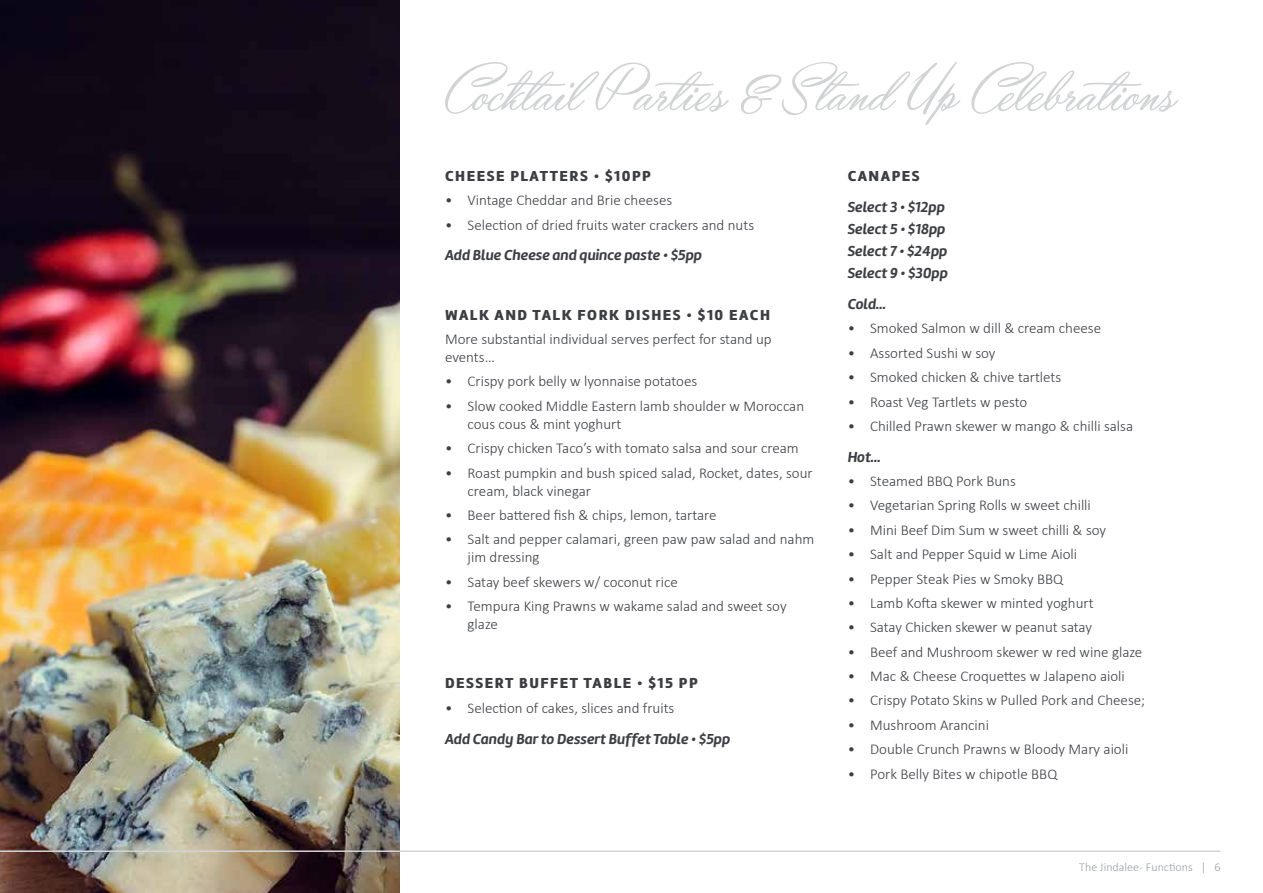
<style>
.page{position:relative;width:1263px;height:893px;background:#fff}
.page>*{position:absolute;margin:0;border:0;box-sizing:border-box;transform-origin:0 0}
.t1{font:70.5px "Yaquote Script Personal Use";color:#d1d3d4}
.t2{font:300 15px/18px "Calibri";color:#3c3e42}
.t3{font:italic 700 15px/22.2px "Marine";color:#3c3e42}
.t4{font:900 15px "Marine";letter-spacing:.1em;color:#3c3e42}
.t5{font:300 12px "Calibri";color:#979da1}
</style>
<div class="page">
<img style="left:0;top:0;width:400px;height:893px">
<hr style="left:0;top:850px;width:1220px;height:2px;background:#d2d5d8">
<h1 class="t1" style="left:445px;top:53px;width:733px">Cocktail Parties &amp; Stand Up Celebrations</h1>
<p class="t4" style="left:445px;top:166px;width:207px">CHEESE PLATTERS • $10PP</p>
<p class="t2" style="left:445px;top:191px;width:229px">• Vintage Cheddar and Brie cheeses</p>
<p class="t2" style="left:445px;top:215px;width:311px">• Selection of dried fruits water crackers and nuts</p>
<p class="t3" style="left:445px;top:244px;width:259px">Add Blue Cheese and quince paste • $5pp</p>
<p class="t4" style="left:445px;top:305px;width:326px">WALK AND TALK FORK DISHES • $10 EACH</p>
<p class="t2" style="left:445px;top:330px;width:328px">More substantial individual serves perfect for stand up events…</p>
<p class="t2" style="left:445px;top:372px;width:254px">• Crispy pork belly w lyonnaise potatoes</p>
<p class="t2" style="left:468px;top:397px;width:338px;text-indent:-22px">• Slow cooked Middle Eastern lamb shoulder w Moroccan cous cous &amp; mint yoghurt</p>
<p class="t2" style="left:445px;top:439px;width:355px">• Crispy chicken Taco’s with tomato salsa and sour cream</p>
<p class="t2" style="left:468px;top:463px;width:347px;text-indent:-22px">• Roast pumpkin and bush spiced salad, Rocket, dates, sour cream, black vinegar</p>
<p class="t2" style="left:445px;top:506px;width:273px">• Beer battered fish &amp; chips, lemon, tartare</p>
<p class="t2" style="left:468px;top:530px;width:348px;text-indent:-22px">• Salt and pepper calamari, green paw paw salad and nahm jim dressing</p>
<p class="t2" style="left:445px;top:573px;width:234px">• Satay beef skewers w/ coconut rice</p>
<p class="t2" style="left:468px;top:597px;width:321px;text-indent:-22px">• Tempura King Prawns w wakame salad and sweet soy glaze</p>
<p class="t4" style="left:445px;top:674px;width:254px">DESSERT BUFFET TABLE • $15 PP</p>
<p class="t2" style="left:445px;top:699px;width:231px">• Selection of cakes, slices and fruits</p>
<p class="t3" style="left:445px;top:727px;width:287px">Add Candy Bar to Dessert Buffet Table • $5pp</p>
<p class="t4" style="left:848px;top:166px;width:73px">CANAPES</p>
<p class="t3" style="left:848px;top:195px;width:102px">Select 3 • $12pp<br>Select 5 • $18pp<br>Select 7 • $24pp<br>Select 9 • $30pp</p>
<p class="t3" style="left:848px;top:293px;width:40px">Cold…</p>
<p class="t2" style="left:848px;top:319px;width:255px">• Smoked Salmon w dill &amp; cream cheese</p>
<p class="t2" style="left:848px;top:344px;width:149px">• Assorted Sushi w soy</p>
<p class="t2" style="left:848px;top:368px;width:215px">• Smoked chicken &amp; chive tartlets</p>
<p class="t2" style="left:848px;top:392px;width:181px">• Roast Veg Tartlets w pesto</p>
<p class="t2" style="left:848px;top:417px;width:287px">• Chilled Prawn skewer w mango &amp; chilli salsa</p>
<p class="t3" style="left:848px;top:445px;width:35px">Hot…</p>
<p class="t2" style="left:848px;top:472px;width:170px">• Steamed BBQ Pork Buns</p>
<p class="t2" style="left:848px;top:496px;width:245px">• Vegetarian Spring Rolls w sweet chilli</p>
<p class="t2" style="left:848px;top:521px;width:260px">• Mini Beef Dim Sum w sweet chilli &amp; soy</p>
<p class="t2" style="left:848px;top:545px;width:231px">• Salt and Pepper Squid w Lime Aioli</p>
<p class="t2" style="left:848px;top:569px;width:217px">• Pepper Steak Pies w Smoky BBQ</p>
<p class="t2" style="left:848px;top:594px;width:247px">• Lamb Kofta skewer w minted yoghurt</p>
<p class="t2" style="left:848px;top:618px;width:246px">• Satay Chicken skewer w peanut satay</p>
<p class="t2" style="left:848px;top:642px;width:296px">• Beef and Mushroom skewer w red wine glaze</p>
<p class="t2" style="left:848px;top:667px;width:279px">• Mac &amp; Cheese Croquettes w Jalapeno aioli</p>
<p class="t2" style="left:848px;top:691px;width:299px">• Crispy Potato Skins w Pulled Pork and Cheese;</p>
<p class="t2" style="left:848px;top:716px;width:143px">• Mushroom Arancini</p>
<p class="t2" style="left:848px;top:740px;width:282px">• Double Crunch Prawns w Bloody Mary aioli</p>
<p class="t2" style="left:848px;top:764px;width:211px">• Pork Belly Bites w chipotle BBQ</p>
<p class="t5" style="left:1079px;top:860px;width:143px">The Jindalee - Functions | 6</p>
</div>
